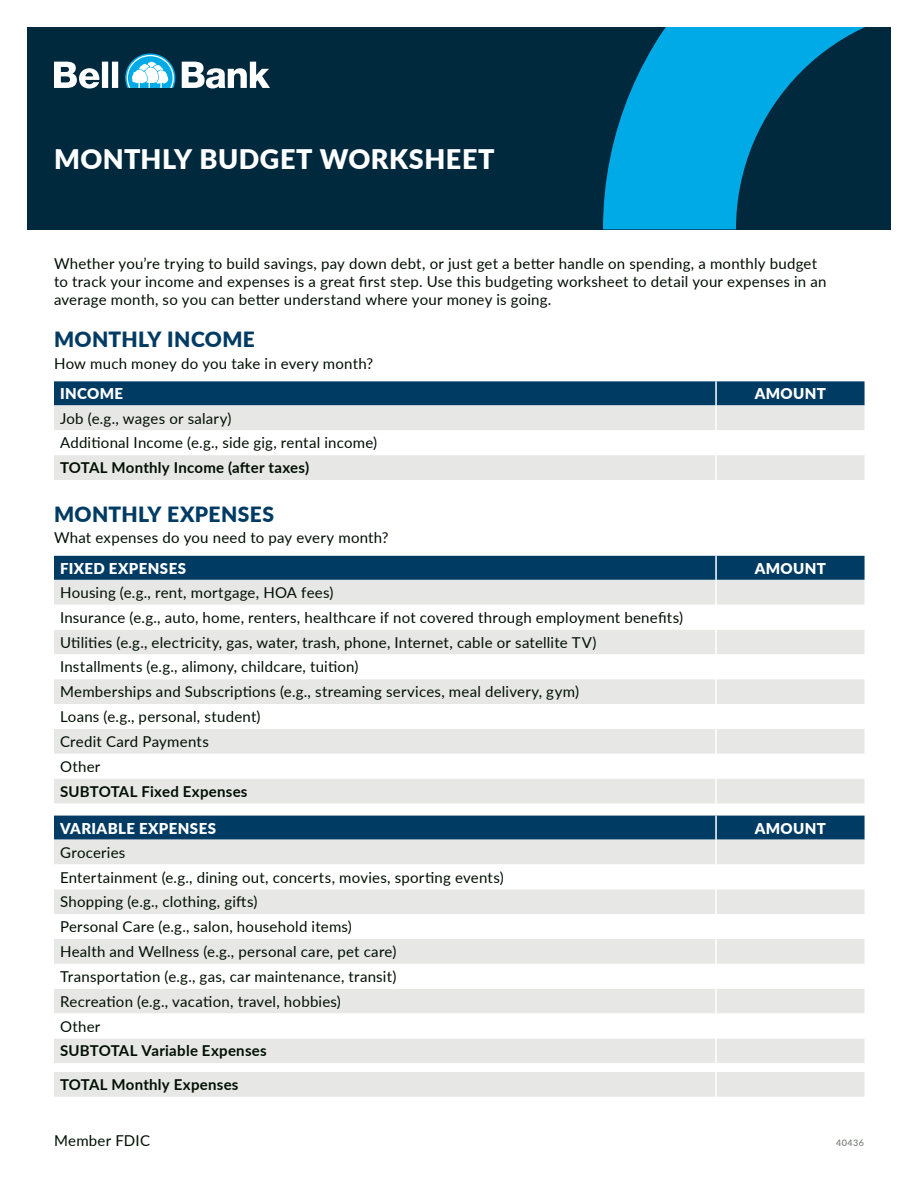
<style>
.page{position:relative;width:918px;height:1188px;background:#fff}
.page>*{position:absolute;margin:0;border:0;box-sizing:border-box;transform-origin:0 0}
.t1{font:900 27px "Lato";letter-spacing:.02em;color:#fff}
.t2{font:900 21px "Lato";letter-spacing:.02em;color:#003b64}
.t3{font:15px/24.9px "Lato";letter-spacing:.015em;color:#000f02}
.t4{font:700 15px "Lato";letter-spacing:.02em;color:#000f02}
.t5{font:900 15px "Lato";letter-spacing:.03em;color:#fff}
.t6{font:9px "Lato";letter-spacing:.05em;color:#676d66}
</style>
<div class="page">
<div style="left:27px;top:27px;width:864px;height:203px;background:#00293e"></div>
<svg style="left:603px;top:27px;width:262px;height:202px;fill:#00aae7"></svg>
<svg style="left:54px;top:62px;width:64px;height:27px"></svg>
<svg style="left:182px;top:62px;width:88px;height:27px"></svg>
<svg style="left:125px;top:53px;width:50px;height:35px"></svg>
<div style="left:54px;top:381px;width:811px;height:24px;background:#003b64"></div>
<div style="left:54px;top:405px;width:811px;height:75px;background:#e7e7e5"></div>
<svg style="left:54px;top:430px;width:811px;height:25px"></svg>
<hr style="left:715px;top:381px;width:2px;height:24px;background:#fff">
<hr style="left:715px;top:405px;width:2px;height:25px;background:#fff">
<hr style="left:715px;top:430px;width:2px;height:25px;background:#fff">
<hr style="left:715px;top:455px;width:2px;height:25px;background:#fff">
<div style="left:54px;top:556px;width:811px;height:24px;background:#003b64"></div>
<div style="left:54px;top:580px;width:811px;height:223px;background:#e7e7e5"></div>
<svg style="left:54px;top:605px;width:811px;height:174px"></svg>
<hr style="left:715px;top:556px;width:2px;height:24px;background:#fff">
<hr style="left:715px;top:580px;width:2px;height:25px;background:#fff">
<hr style="left:715px;top:605px;width:2px;height:25px;background:#fff">
<hr style="left:715px;top:630px;width:2px;height:24px;background:#fff">
<hr style="left:715px;top:654px;width:2px;height:25px;background:#fff">
<hr style="left:715px;top:679px;width:2px;height:25px;background:#fff">
<hr style="left:715px;top:704px;width:2px;height:25px;background:#fff">
<hr style="left:715px;top:729px;width:2px;height:25px;background:#fff">
<hr style="left:715px;top:754px;width:2px;height:25px;background:#fff">
<hr style="left:715px;top:779px;width:2px;height:24px;background:#fff">
<div style="left:54px;top:816px;width:811px;height:24px;background:#003b64"></div>
<div style="left:54px;top:840px;width:811px;height:257px;background:#e7e7e5"></div>
<svg style="left:54px;top:864px;width:811px;height:208px"></svg>
<hr style="left:715px;top:816px;width:2px;height:24px;background:#fff">
<hr style="left:715px;top:840px;width:2px;height:24px;background:#fff">
<hr style="left:715px;top:864px;width:2px;height:25px;background:#fff">
<hr style="left:715px;top:889px;width:2px;height:25px;background:#fff">
<hr style="left:715px;top:914px;width:2px;height:25px;background:#fff">
<hr style="left:715px;top:939px;width:2px;height:25px;background:#fff">
<hr style="left:715px;top:964px;width:2px;height:25px;background:#fff">
<hr style="left:715px;top:989px;width:2px;height:25px;background:#fff">
<hr style="left:715px;top:1014px;width:2px;height:24px;background:#fff">
<hr style="left:715px;top:1038px;width:2px;height:25px;background:#fff">
<svg style="left:715px;top:1063px;width:2px;height:9px"></svg>
<hr style="left:715px;top:1072px;width:2px;height:25px;background:#fff">
<h1 class="t1" style="left:54px;top:138px;width:442px">MONTHLY BUDGET WORKSHEET</h1>
<p class="t3" style="left:54px;top:253px;width:774px;line-height:18px">Whether you’re trying to build savings, pay down debt, or just get a better handle on spending, a monthly budget to track your income and expenses is a great first step. Use this budgeting worksheet to detail your expenses in an average month, so you can better understand where your money is going.</p>
<h2 class="t2" style="left:54px;top:324px;width:202px">MONTHLY INCOME</h2>
<p class="t3" style="left:54px;top:350px;width:321px">How much money do you take in every month?</p>
<p class="t5" style="left:60px;top:383px;width:65px">INCOME</p>
<p class="t5" style="left:755px;top:383px;width:73px">AMOUNT</p>
<p class="t3" style="left:60px;top:405px;width:319px">Job (e.g., wages or salary)<br>Additional Income (e.g., side gig, rental income)</p>
<p class="t4" style="left:60px;top:457px;width:251px">TOTAL Monthly Income (after taxes)</p>
<h2 class="t2" style="left:54px;top:498px;width:222px">MONTHLY EXPENSES</h2>
<p class="t3" style="left:54px;top:525px;width:336px">What expenses do you need to pay every month?</p>
<p class="t5" style="left:60px;top:557px;width:128px">FIXED EXPENSES</p>
<p class="t5" style="left:755px;top:557px;width:73px">AMOUNT</p>
<p class="t3" style="left:60px;top:579px;width:625px">Housing (e.g., rent, mortgage, HOA fees)<br>Insurance (e.g., auto, home, renters, healthcare if not covered through employment benefits)<br>Utilities (e.g., electricity, gas, water, trash, phone, Internet, cable or satellite TV)<br>Installments (e.g., alimony, childcare, tuition)<br>Memberships and Subscriptions (e.g., streaming services, meal delivery, gym)<br>Loans (e.g., personal, student)<br>Credit Card Payments<br>Other</p>
<p class="t4" style="left:60px;top:780px;width:189px">SUBTOTAL Fixed Expenses</p>
<p class="t5" style="left:60px;top:817px;width:158px">VARIABLE EXPENSES</p>
<p class="t5" style="left:755px;top:817px;width:73px">AMOUNT</p>
<p class="t3" style="left:60px;top:839px;width:445px">Groceries<br>Entertainment (e.g., dining out, concerts, movies, sporting events)<br>Shopping (e.g., clothing, gifts)<br>Personal Care (e.g., salon, household items)<br>Health and Wellness (e.g., personal care, pet care)<br>Transportation (e.g., gas, car maintenance, transit)<br>Recreation (e.g., vacation, travel, hobbies)<br>Other</p>
<p class="t4" style="left:60px;top:1040px;width:208px">SUBTOTAL Variable Expenses</p>
<p class="t4" style="left:60px;top:1073px;width:180px">TOTAL Monthly Expenses</p>
<p class="t3" style="left:54px;top:1127px;width:98px">Member FDIC</p>
<p class="t6" style="left:836px;top:1136px;width:29px">40436</p>
</div>
